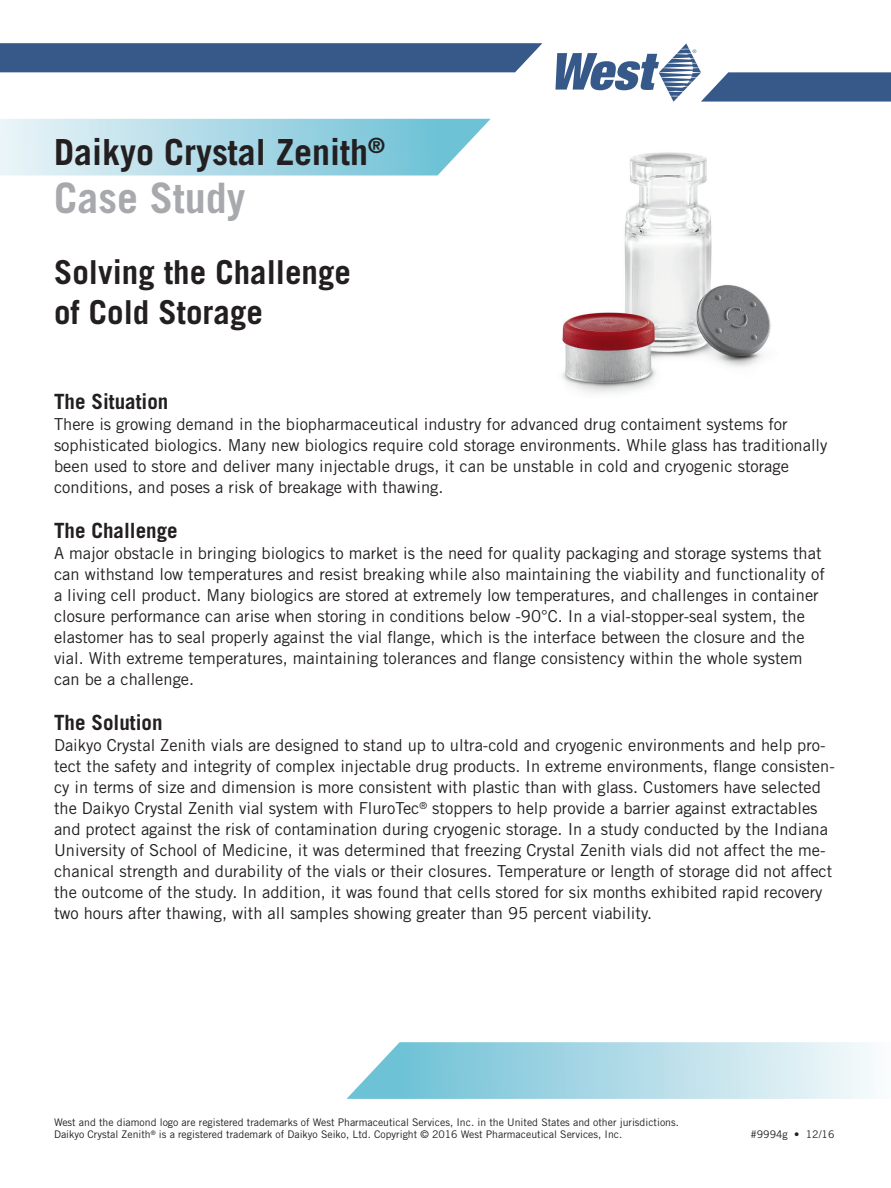
<style>
.page{position:relative;width:891px;height:1188px;background:#fff}
.page>*{position:absolute;margin:0;border:0;box-sizing:border-box;transform-origin:0 0}
.t1{font:700 42px "Trade Gothic LT Std";color:#a8a9ad}
.t2{font:700 36px "Trade Gothic LT Std";color:#231f20}
.t3{font:700 33px/39.6px "Trade Gothic LT Std";color:#231f20}
.t4{font:700 21px "Trade Gothic LT Std";color:#231f20}
.t5{font:16.5px/21px "Trade Gothic LT Std";color:#231f20}
.t6{font:10.5px/12px "Trade Gothic LT Std";color:#231f20}
</style>
<div class="page">
<div style="left:0;top:43px;width:542px;height:29px;background:#365989"></div>
<svg style="left:555px;top:43px;width:336px;height:59px"></svg>
<svg style="left:0;top:119px;width:491px;height:57px"></svg>
<svg style="left:346px;top:1042px;width:528px;height:57px"></svg>
<img style="left:562px;top:152px;width:209px;height:242px">
<h2 class="t2" style="left:54px;top:130px;width:332px">Daikyo Crystal Zenith<sup>®</sup></h2>
<h1 class="t1" style="left:54px;top:172px;width:193px">Case Study</h1>
<h3 class="t3" style="left:54px;top:252px;width:299px">Solving the Challenge of Cold Storage</h3>
<p class="t4" style="left:54px;top:389px;width:116px">The Situation</p>
<p class="t5" style="left:54px;top:413px;width:775px">There is growing demand in the biopharmaceutical industry for advanced drug contaiment systems for sophisticated biologics. Many new biologics require cold storage environments. While glass has traditionally been used to store and deliver many injectable drugs, it can be unstable in cold and cryogenic storage conditions, and poses a risk of breakage with thawing.</p>
<p class="t4" style="left:54px;top:518px;width:125px">The Challenge</p>
<p class="t5" style="left:54px;top:542px;width:772px">A major obstacle in bringing biologics to market is the need for quality packaging and storage systems that can withstand low temperatures and resist breaking while also maintaining the viability and functionality of a living cell product. Many biologics are stored at extremely low temperatures, and challenges in container closure performance can arise when storing in conditions below -90°C. In a vial-stopper-seal system, the elastomer has to seal properly against the vial flange, which is the interface between the closure and the vial. With extreme temperatures, maintaining tolerances and flange consistency within the whole system can be a challenge.</p>
<p class="t4" style="left:54px;top:710px;width:110px">The Solution</p>
<p class="t5" style="left:54px;top:734px;width:782px">Daikyo Crystal Zenith vials are designed to stand up to ultra-cold and cryogenic environments and help pro&shy;tect the safety and integrity of complex injectable drug products. In extreme environments, flange consisten&shy;cy in terms of size and dimension is more consistent with plastic than with glass. Customers have selected the Daikyo Crystal Zenith vial system with FluroTec<sup>®</sup> stoppers to help provide a barrier against extractables and protect against the risk of contamination during cryogenic storage. In a study conducted by the Indiana University of School of Medicine, it was determined that freezing Crystal Zenith vials did not affect the me&shy;chanical strength and durability of the vials or their closures. Temperature or length of storage did not affect the outcome of the study. In addition, it was found that cells stored for six months exhibited rapid recovery two hours after thawing, with all samples showing greater than 95 percent viability.</p>
<p class="t6" style="left:54px;top:1116px;width:626px">West and the diamond logo are registered trademarks of West Pharmaceutical Services, Inc. in the United States and other jurisdictions.<br>Daikyo Crystal Zenith<sup>®</sup> is a registered trademark of Daikyo Seiko, Ltd. Copyright © 2016 West Pharmaceutical Services, Inc.</p>
<p class="t6" style="left:750px;top:1128px;width:85px">#9994g • 12/16</p>
</div>
